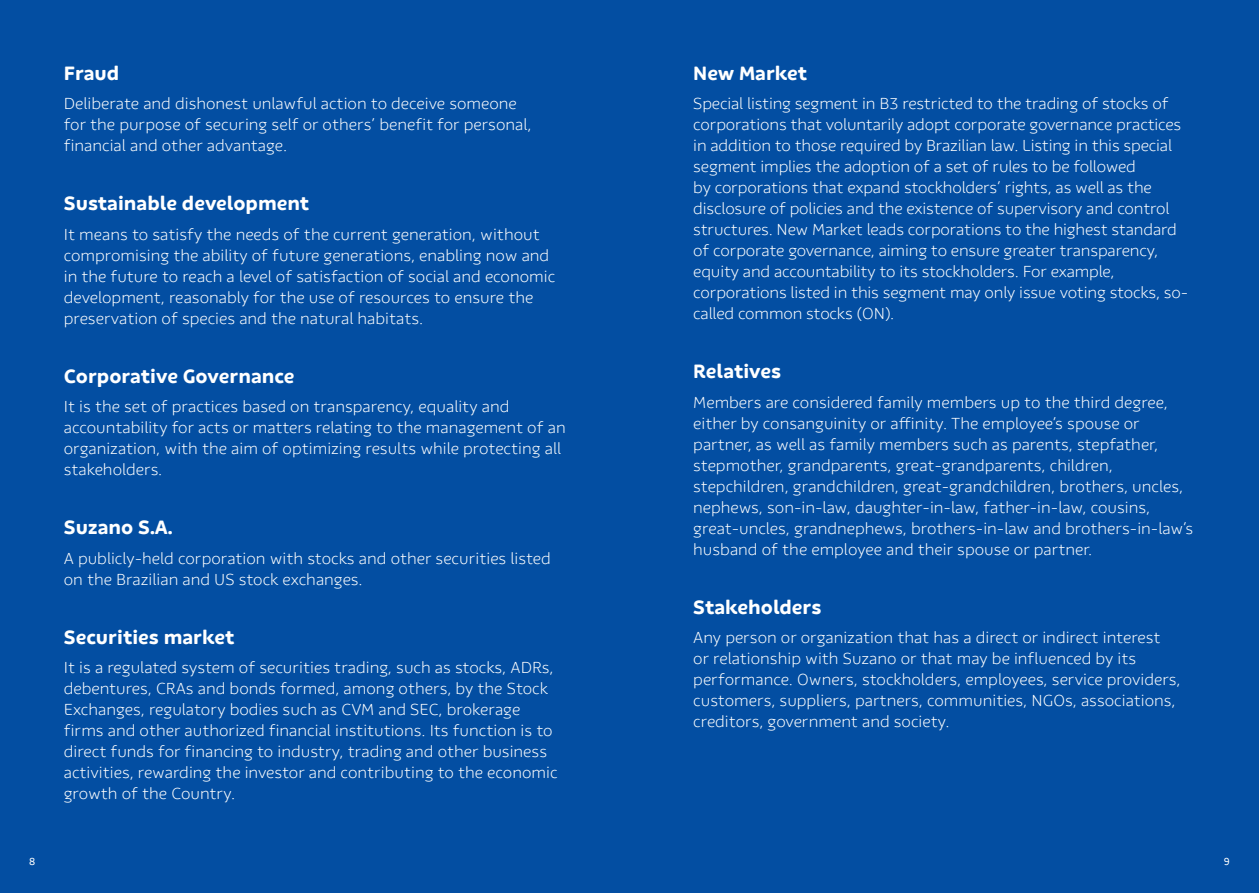
<style>
.page{position:relative;width:1259px;height:893px;background:#034ea2}
.page>*{position:absolute;margin:0;border:0;box-sizing:border-box;transform-origin:0 0}
.t1{font:800 19.5px "Suzano Sans";color:#fff}
.t2{font:300 16.5px/21px "Suzano Sans";color:#fff}
.t3{font:10.5px "Suzano Sans";color:#fff}
</style>
<div class="page">
<p class="t1" style="left:64px;top:61px;width:57px">Fraud</p>
<p class="t2" style="left:64px;top:93px;width:469px">Deliberate and dishonest unlawful action to deceive someone for the purpose of securing self or others’ benefit for personal, financial and other advantage.</p>
<p class="t1" style="left:64px;top:192px;width:247px">Sustainable development</p>
<p class="t2" style="left:64px;top:223px;width:493px">It means to satisfy the needs of the current generation, without compromising the ability of future generations, enabling now and in the future to reach a level of satisfaction of social and economic development, reasonably for the use of resources to ensure the preservation of species and the natural habitats.</p>
<p class="t1" style="left:64px;top:364px;width:232px">Corporative Governance</p>
<p class="t2" style="left:64px;top:396px;width:503px">It is the set of practices based on transparency, equality and accountability for acts or matters relating to the management of an organization, with the aim of optimizing results while protecting all stakeholders.</p>
<p class="t1" style="left:64px;top:516px;width:110px">Suzano S.A.</p>
<p class="t2" style="left:64px;top:547px;width:488px">A publicly-held corporation with stocks and other securities listed on the Brazilian and US stock exchanges.</p>
<p class="t1" style="left:64px;top:625px;width:172px">Securities market</p>
<p class="t2" style="left:64px;top:657px;width:495px">It is a regulated system of securities trading, such as stocks, ADRs, debentures, CRAs and bonds formed, among others, by the Stock Exchanges, regulatory bodies such as CVM and SEC, brokerage firms and other authorized financial institutions. Its function is to direct funds for financing to industry, trading and other business activities, rewarding the investor and contributing to the economic growth of the Country.</p>
<p class="t1" style="left:693px;top:61px;width:115px">New Market</p>
<p class="t2" style="left:693px;top:93px;width:496px">Special listing segment in B3 restricted to the trading of stocks of corporations that voluntarily adopt corporate governance practices in addition to those required by Brazilian law. Listing in this special segment implies the adoption of a set of rules to be followed<br>by corporations that expand stockholders’ rights, as well as the disclosure of policies and the existence of supervisory and control structures. New Market leads corporations to the highest standard of corporate governance, aiming to ensure greater transparency, equity and accountability to its stockholders. For example, corporations listed in this segment may only issue voting stocks, so&shy;called common stocks (ON).</p>
<p class="t1" style="left:693px;top:360px;width:89px">Relatives</p>
<p class="t2" style="left:693px;top:391px;width:501px">Members are considered family members up to the third degree, either by consanguinity or affinity. The employee’s spouse or partner, as well as family members such as parents, stepfather, stepmother, grandparents, great-grandparents, children, stepchildren, grandchildren, great-grandchildren, brothers, uncles, nephews, son-in-law, daughter-in-law, father-in-law, cousins, great-uncles, grandnephews, brothers-in-law and brothers-in-law’s husband of the employee and their spouse or partner.</p>
<p class="t1" style="left:693px;top:595px;width:130px">Stakeholders</p>
<p class="t2" style="left:693px;top:627px;width:489px">Any person or organization that has a direct or indirect interest or relationship with Suzano or that may be influenced by its performance. Owners, stockholders, employees, service providers, customers, suppliers, partners, communities, NGOs, associations, creditors, government and society.</p>
<p class="t3" style="left:29px;top:855px;width:8px">8</p>
<p class="t3" style="left:1223px;top:855px;width:8px">9</p>
</div>
